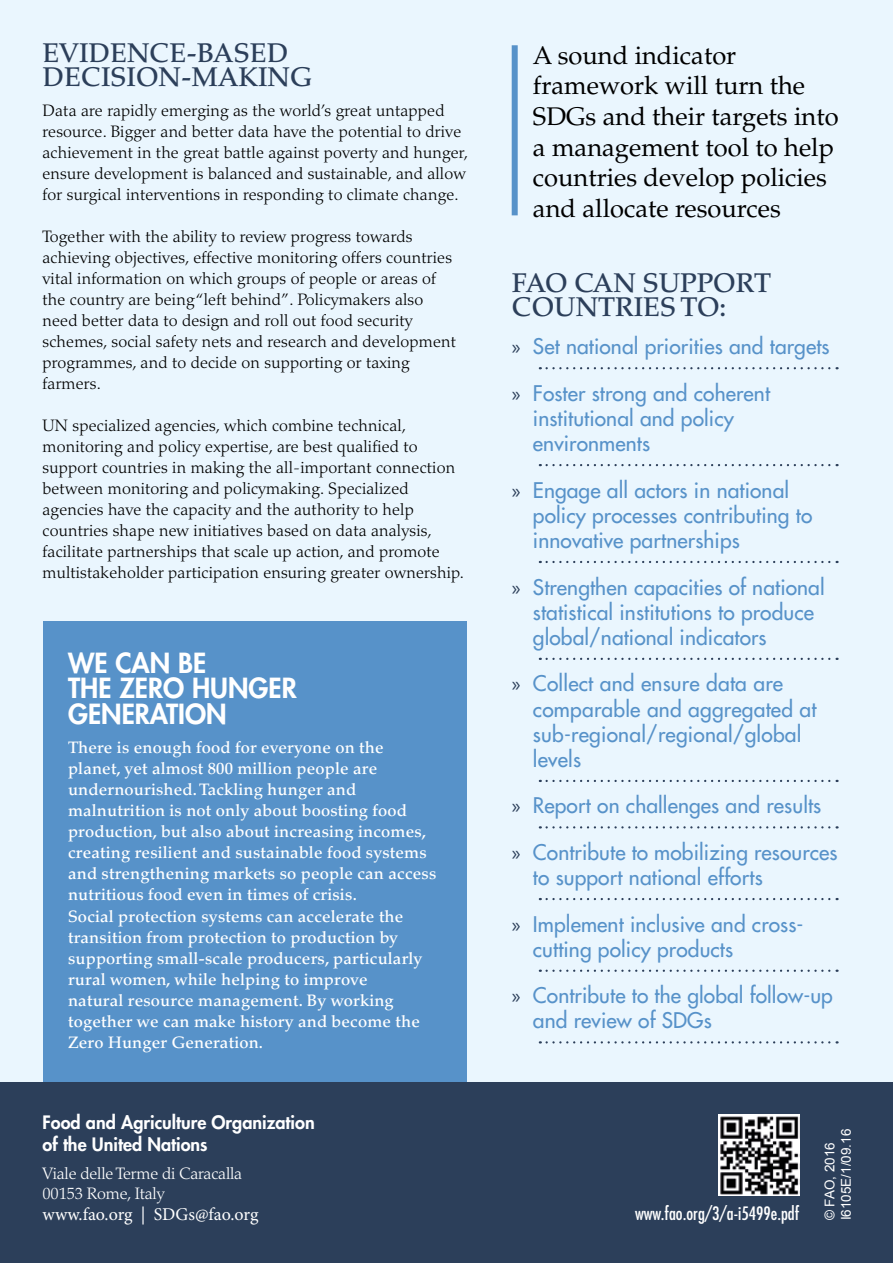
<style>
.page{position:relative;width:893px;height:1263px;background:#eaf6fe}
.page>*{position:absolute;margin:0;border:0;box-sizing:border-box;transform-origin:0 0}
.t1{font:500 27px/24px "Palatino LT Std";color:#2c3f5a}
.t2{font:800 27px/25.5px "Futura Std";color:#fff}
.t3{font:25.5px/30.6px "Palatino LT Std";color:#000}
.t4{font:500 21px/25.2px "Futura Std";letter-spacing:.005em;color:#5792c9}
.t5{font:800 18px/21.6px "Futura Std";color:#fff}
.t6{font:condensed 18px "Futura Std";color:#fff}
.t7{font:18px "Minion Pro";color:#fff}
.t8{font:300 16.5px/21px "Palatino LT Std";letter-spacing:.01em;color:#000}
.t9{font:500 16.5px/21px "Palatino LT Std";letter-spacing:.01em;color:#fff}
.t10{font:300 16.5px/19.8px "Palatino LT Std";letter-spacing:-.01em;color:#fff}
.t11{font:13.5px/16.2px "Arial";color:#fff}
.s1{font-family:"Myriad Pro";font-weight:400;color:#2c3f5a}
</style>
<div class="page">
<div style="left:43px;top:621px;width:424px;height:642px;background:#5792c9"></div>
<svg style="left:547px;top:367px;width:291px;height:2px"></svg>
<svg style="left:547px;top:464px;width:291px;height:2px"></svg>
<svg style="left:547px;top:561px;width:291px;height:2px"></svg>
<svg style="left:547px;top:658px;width:291px;height:2px"></svg>
<svg style="left:547px;top:780px;width:291px;height:2px"></svg>
<svg style="left:547px;top:826px;width:291px;height:2px"></svg>
<svg style="left:547px;top:898px;width:291px;height:2px"></svg>
<svg style="left:547px;top:969px;width:291px;height:3px"></svg>
<svg style="left:547px;top:1041px;width:291px;height:2px"></svg>
<div style="left:512px;top:45px;width:6px;height:170px;background:#5792c9"></div>
<div style="left:0;top:1082px;width:893px;height:181px;background:#2c3f5a"></div>
<img style="left:718px;top:1114px;width:81px;height:81px">
<h1 class="t1" style="left:43px;top:41px;width:271px">EVIDENCE-BASED<br>DECISION-MAKING</h1>
<p class="t8" style="left:43px;top:100px;width:427px">Data are rapidly emerging as the world’s great untapped resource. Bigger and better data have the potential to drive achievement in the great battle against poverty and hunger, ensure development is balanced and sustainable, and allow for surgical interventions in responding to climate change.</p>
<p class="t8" style="left:43px;top:226px;width:415px">Together with the ability to review progress towards achieving objectives, effective monitoring offers countries vital information on which groups of people or areas of the country are being “left behind”. Policymakers also need better data to design and roll out food security schemes, social safety nets and research and development programmes, and to decide on supporting or taxing farmers.</p>
<p class="t8" style="left:43px;top:415px;width:423px">UN specialized agencies, which combine technical, monitoring and policy expertise, are best qualified to support countries in making the all-important connection between monitoring and policymaking. Specialized agencies have the capacity and the authority to help countries shape new initiatives based on data analysis, facilitate partnerships that scale up action, and promote multistakeholder participation ensuring greater ownership.</p>
<h1 class="t2" style="left:68px;top:650px;width:230px">WE CAN BE<br>THE ZERO HUNGER<br>GENERATION</h1>
<p class="t9" style="left:68px;top:738px;width:370px">There is enough food for everyone on the planet, yet almost 800 million people are undernourished. Tackling hunger and malnutrition is not only about boosting food production, but also about increasing incomes, creating resilient and sustainable food systems and strengthening markets so people can access nutritious food even in times of crisis.<br>Social protection systems can accelerate the transition from protection to production by supporting small-scale producers, particularly rural women, while helping to improve<br>natural resource management. By working together we can make history and become the Zero Hunger Generation.</p>
<h2 class="t3" style="left:533px;top:40px;width:307px">A sound indicator framework will turn the<br>SDGs and their targets into a management tool to help countries develop policies and allocate resources</h2>
<h1 class="t1" style="left:512px;top:272px;width:261px">FAO CAN SUPPORT<br>COUNTRIES TO:</h1>
<p class="t4" style="left:512px;top:334px;width:319px"><span class="s1">»</span> Set national priorities and targets</p>
<p class="t4" style="left:533px;top:381px;width:239px;text-indent:-21px"><span class="s1">»</span> Foster strong and coherent institutional and policy environments</p>
<p class="t4" style="left:533px;top:477px;width:281px;text-indent:-21px"><span class="s1">»</span> Engage all actors in national policy processes contributing to innovative partnerships</p>
<p class="t4" style="left:533px;top:574px;width:293px;text-indent:-21px"><span class="s1">»</span> Strengthen capacities of national statistical institutions to produce global/national indicators</p>
<p class="t4" style="left:533px;top:671px;width:285px;text-indent:-21px"><span class="s1">»</span> Collect and ensure data are comparable and aggregated at sub-regional/regional/global levels</p>
<p class="t4" style="left:512px;top:793px;width:311px"><span class="s1">»</span> Report on challenges and results</p>
<p class="t4" style="left:533px;top:840px;width:306px;text-indent:-21px"><span class="s1">»</span> Contribute to mobilizing resources to support national efforts</p>
<p class="t4" style="left:533px;top:911px;width:272px;text-indent:-21px"><span class="s1">»</span> Implement inclusive and cross&shy;cutting policy products</p>
<p class="t4" style="left:533px;top:983px;width:301px;text-indent:-21px"><span class="s1">»</span> Contribute to the global follow-up and review of SDGs</p>
<p class="t5" style="left:43px;top:1112px;width:274px">Food and Agriculture Organization of the United Nations</p>
<p class="t10" style="left:43px;top:1164px;width:201px">Viale delle Terme di Caracalla<br>00153 Rome, Italy</p>
<p class="t7" style="left:43px;top:1203px;width:218px">www.fao.org | SDGs@fao.org</p>
<p class="t6" style="left:635px;top:1203px;width:166px">www.fao.org/3/a-i5499e.pdf</p>
<p class="t11" style="left:822px;top:1220px;width:93px;rotate:-90deg">© FAO, 2016<br>I6105E/1/09.16</p>
</div>
